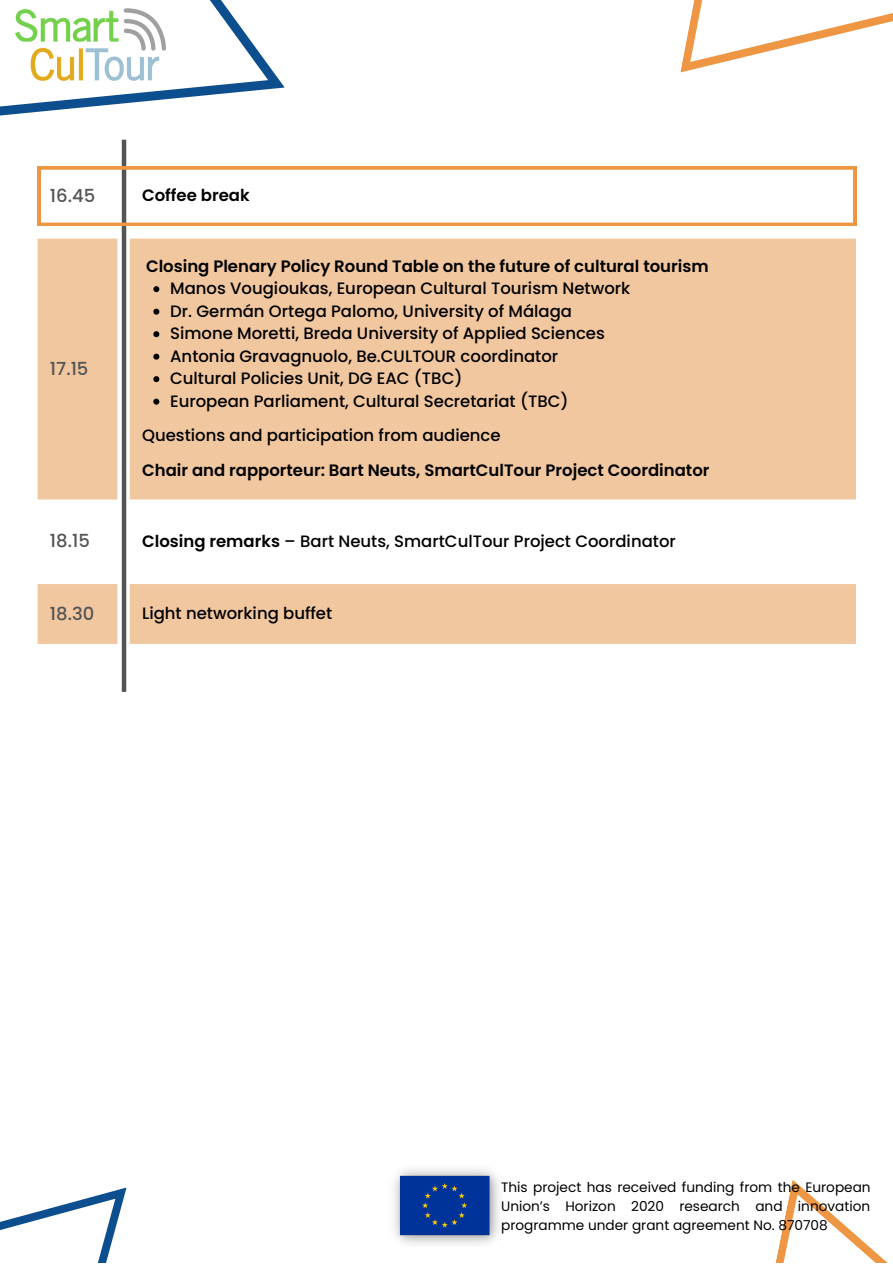
<style>
.page{position:relative;width:893px;height:1264px;background:#fff}
.page>*{position:absolute;margin:0;border:0;box-sizing:border-box;transform-origin:0 0}
.t1{font:500 18px "Poppins";color:#545454}
.t2{font:500 16.5px/22.5px "Poppins";color:#000}
.t3{font:600 16.5px "Poppins";color:#000}
.t4{font:13.65px/19px "Poppins";color:#000;text-align:justify}
.s1{font-weight:600}
</style>
<div class="page">
<svg style="left:38px;top:238px;width:817px;height:406px;fill:#f1c7a0"></svg>
<svg style="left:153px;top:286px;width:6px;height:6px"></svg>
<svg style="left:153px;top:309px;width:6px;height:6px"></svg>
<svg style="left:153px;top:331px;width:6px;height:6px"></svg>
<svg style="left:153px;top:353px;width:6px;height:6px"></svg>
<svg style="left:153px;top:376px;width:6px;height:6px"></svg>
<svg style="left:153px;top:398px;width:6px;height:6px"></svg>
<hr style="left:122px;top:140px;width:4px;height:552px;background:#545454">
<svg style="left:0;top:0;width:285px;height:147px"></svg>
<svg style="left:0;top:1187px;width:126px;height:75px"></svg>
<img style="left:394px;top:1169px;width:105px;height:76px">
<svg style="left:680px;top:0;width:212px;height:72px"></svg>
<svg style="left:776px;top:1180px;width:111px;height:82px"></svg>
<img style="left:13px;top:6px;width:152px;height:83px">
<svg style="left:38px;top:166px;width:818px;height:60px"></svg>
<p class="t1" style="left:50px;top:183px;width:47px">16.45</p>
<p class="t3" style="left:142px;top:184px;width:109px">Coffee break</p>
<p class="t1" style="left:50px;top:356px;width:40px">17.15</p>
<p class="t3" style="left:146px;top:254px;width:564px">Closing Plenary Policy Round Table on the future of cultural tourism</p>
<p class="t2" style="left:170px;top:277px;width:461px">Manos Vougioukas, European Cultural Tourism Network Dr. Germán Ortega Palomo, University of Málaga Simone Moretti, Breda University of Applied Sciences Antonia Gravagnuolo, Be.CULTOUR coordinator<br>Cultural Policies Unit, DG EAC (TBC)<br>European Parliament, Cultural Secretariat (TBC)</p>
<p class="t2" style="left:142px;top:424px;width:360px">Questions and participation from audience</p>
<p class="t3" style="left:142px;top:458px;width:569px">Chair and rapporteur: Bart Neuts, SmartCulTour Project Coordinator</p>
<p class="t1" style="left:50px;top:528px;width:41px">18.15</p>
<p class="t2" style="left:142px;top:529px;width:535px"><span class="s1">Closing remarks</span> – Bart Neuts, SmartCulTour Project Coordinator</p>
<p class="t1" style="left:50px;top:600px;width:46px">18.30</p>
<p class="t2" style="left:142px;top:602px;width:192px">Light networking buffet</p>
<p class="t4" style="left:501px;top:1177px;width:371px">This project has received funding from the European Union’s Horizon 2020 research and innovation programme under grant agreement No. 870708</p>
</div>
